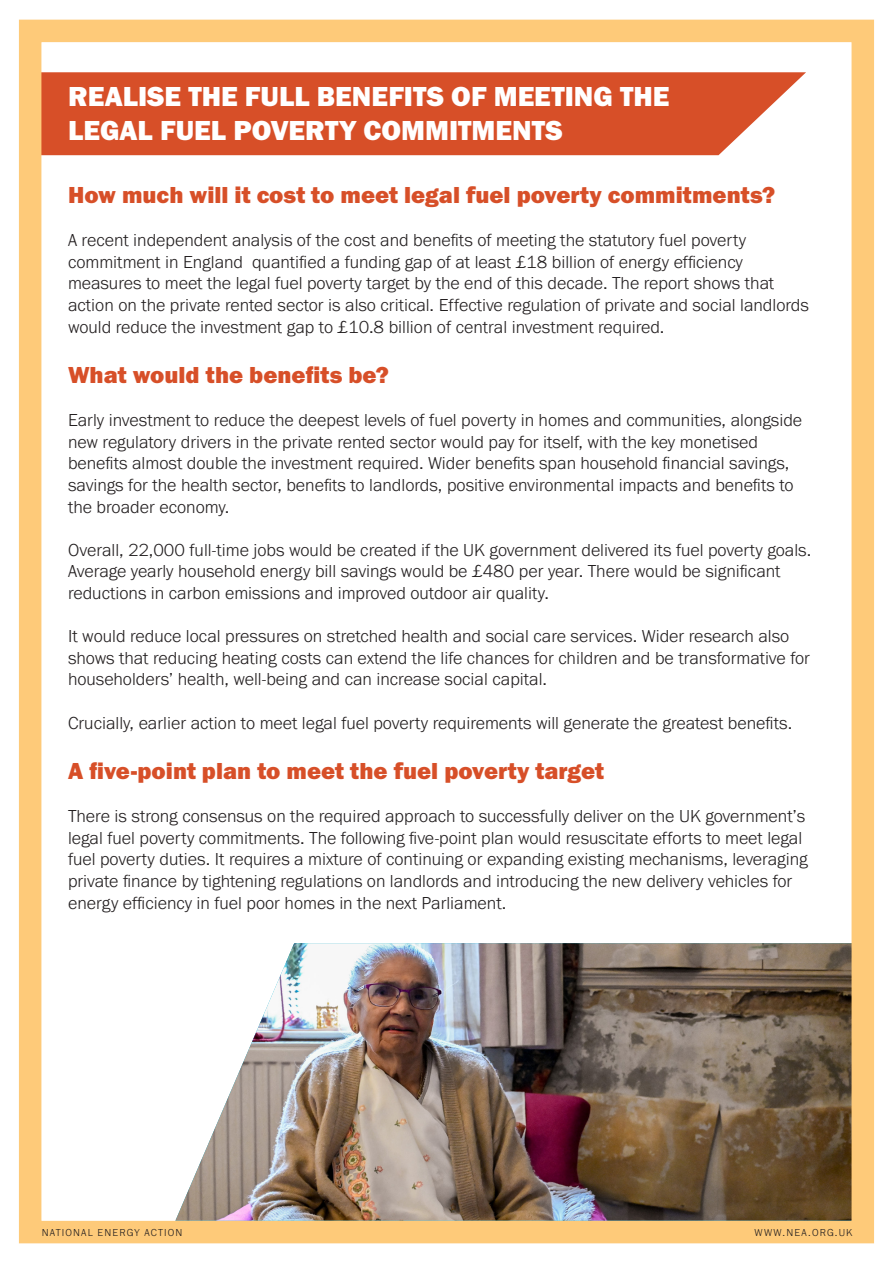
<style>
.page{position:relative;width:893px;height:1263px;background:#fff}
.page>*{position:absolute;margin:0;border:0;box-sizing:border-box;transform-origin:0 0}
.t1{font:28.5px/34.2px "Franklin Gothic URW Hea";color:#fff}
.t2{font:24px "Franklin Gothic URW Hea";color:#d74f28}
.t3{font:300 18px/21.6px "Franklin Gothic URW";color:#231f20}
.t4{font:300 10.5px "Franklin Gothic URW";letter-spacing:.11em;color:#231f20}
</style>
<div class="page">
<img style="left:175px;top:943px;width:676px;height:277px">
<div style="left:42px;top:72px;width:764px;height:83px;background:#d74f28"></div>
<div style="left:19px;top:20px;width:855px;height:1223px;border:22px solid #feca79"></div>
<p class="t1" style="left:68px;top:79px;width:603px">REALISE THE FULL BENEFITS OF MEETING THE<br>LEGAL FUEL POVERTY COMMITMENTS</p>
<p class="t2" style="left:68px;top:179px;width:709px">How much will it cost to meet legal fuel poverty commitments?</p>
<p class="t3" style="left:68px;top:229px;width:742px">A recent independent analysis of the cost and benefits of meeting the statutory fuel poverty commitment in England quantified a funding gap of at least £18 billion of energy efficiency measures to meet the legal fuel poverty target by the end of this decade. The report shows that action on the private rented sector is also critical. Effective regulation of private and social landlords would reduce the investment gap to £10.8 billion of central investment required.</p>
<p class="t2" style="left:68px;top:359px;width:322px">What would the benefits be?</p>
<p class="t3" style="left:68px;top:409px;width:736px">Early investment to reduce the deepest levels of fuel poverty in homes and communities, alongside new regulatory drivers in the private rented sector would pay for itself, with the key monetised benefits almost double the investment required. Wider benefits span household financial savings, savings for the health sector, benefits to landlords, positive environmental impacts and benefits to the broader economy.</p>
<p class="t3" style="left:68px;top:539px;width:745px">Overall, 22,000 full-time jobs would be created if the UK government delivered its fuel poverty goals.<br>Average yearly household energy bill savings would be £480 per year. There would be significant reductions in carbon emissions and improved outdoor air quality.</p>
<p class="t3" style="left:68px;top:625px;width:743px">It would reduce local pressures on stretched health and social care services. Wider research also shows that reducing heating costs can extend the life chances for children and be transformative for householders’ health, well-being and can increase social capital.</p>
<p class="t3" style="left:68px;top:711px;width:726px">Crucially, earlier action to meet legal fuel poverty requirements will generate the greatest benefits.</p>
<p class="t2" style="left:68px;top:755px;width:538px">A five-point plan to meet the fuel poverty target</p>
<p class="t3" style="left:68px;top:805px;width:741px">There is strong consensus on the required approach to successfully deliver on the UK government’s legal fuel poverty commitments. The following five-point plan would resuscitate efforts to meet legal fuel poverty duties. It requires a mixture of continuing or expanding existing mechanisms, leveraging private finance by tightening regulations on landlords and introducing the new delivery vehicles for energy efficiency in fuel poor homes in the next Parliament.</p>
<p class="t4" style="left:42px;top:1226px;width:142px">NATIONAL ENERGY ACTION</p>
<p class="t4" style="left:754px;top:1226px;width:100px">WWW.NEA.ORG.UK</p>
</div>
